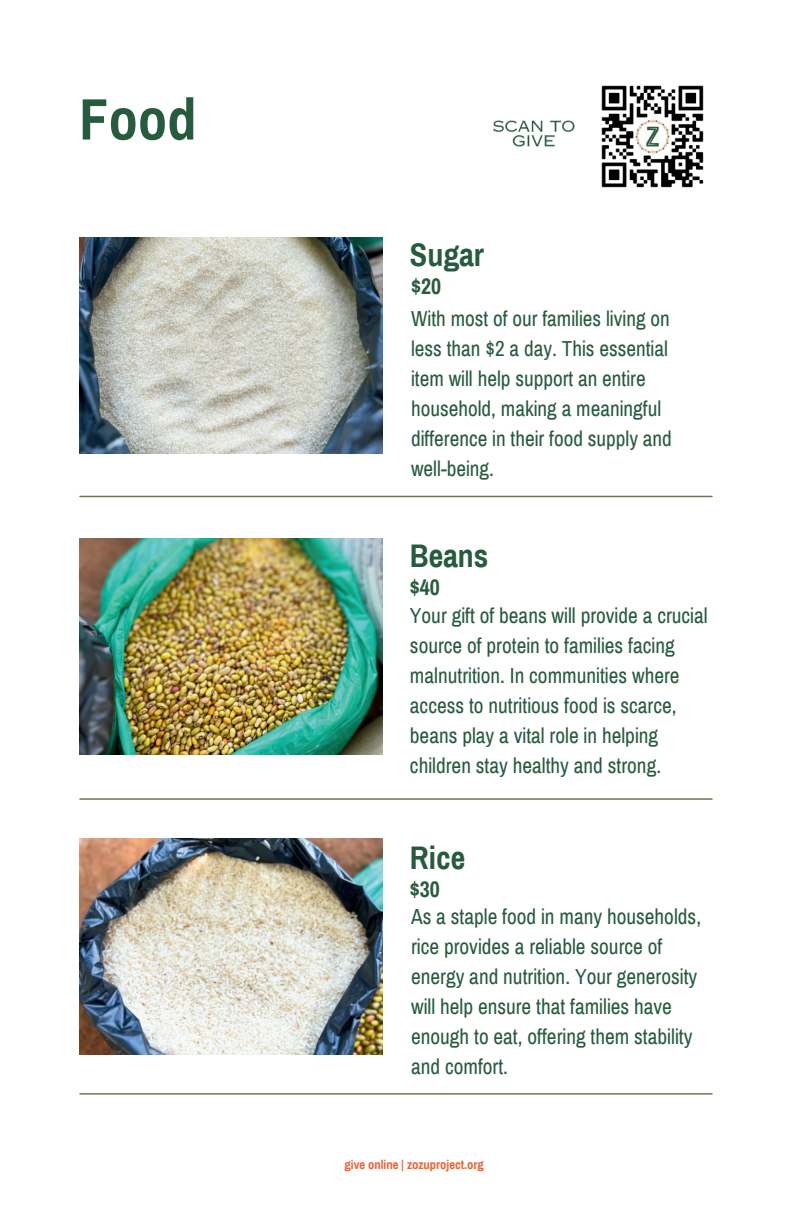
<style>
.page{position:relative;width:792px;height:1224px;background:#fff}
.page>*{position:absolute;margin:0;border:0;box-sizing:border-box;transform-origin:0 0}
.t1{font:700 58.6px "Archivo Narrow";color:#275b3e}
.t2{font:700 32px "Archivo Narrow";color:#275b3e}
.t3{font:700 22px "Archivo Narrow";color:#275b3e}
.t4{font:21.2px/30px "Archivo Narrow";color:#275b3e}
.t5{font:700 12.6px "Archivo Narrow";color:#f05f2e}
</style>
<div class="page">
<hr style="left:80px;top:1093px;width:632px;height:2px;background:#727553">
<hr style="left:80px;top:496px;width:632px;height:1px;background:#727553">
<hr style="left:80px;top:798px;width:632px;height:2px;background:#727553">
<img style="left:79px;top:538px;width:303px;height:216px">
<img style="left:79px;top:838px;width:303px;height:216px">
<img style="left:79px;top:237px;width:303px;height:216px">
<img style="left:493px;top:120px;width:82px;height:27px">
<img style="left:601px;top:85px;width:103px;height:103px">
<h1 class="t1" style="left:79px;top:83px;width:119px">Food</h1>
<h2 class="t2" style="left:410px;top:236px;width:76px">Sugar</h2>
<p class="t4" style="left:411px;top:304px;width:262px">With most of our families living on less than $2 a day. This essential item will help support an entire household, making a meaningful difference in their food supply and well-being.</p>
<p class="t3" style="left:411px;top:273px;width:32px">$20</p>
<h2 class="t2" style="left:410px;top:537px;width:80px">Beans</h2>
<p class="t3" style="left:410px;top:574px;width:32px">$40</p>
<p class="t4" style="left:410px;top:601px;width:299px">Your gift of beans will provide a crucial source of protein to families facing malnutrition. In communities where access to nutritious food is scarce, beans play a vital role in helping children stay healthy and strong.</p>
<h2 class="t2" style="left:410px;top:838px;width:57px">Rice</h2>
<p class="t4" style="left:411px;top:903px;width:292px">As a staple food in many households, rice provides a reliable source of energy and nutrition. Your generosity will help ensure that families have enough to eat, offering them stability and comfort.</p>
<p class="t3" style="left:410px;top:875px;width:32px">$30</p>
<p class="t5" style="left:345px;top:1157px;width:141px">give online | zozuproject.org</p>
</div>
